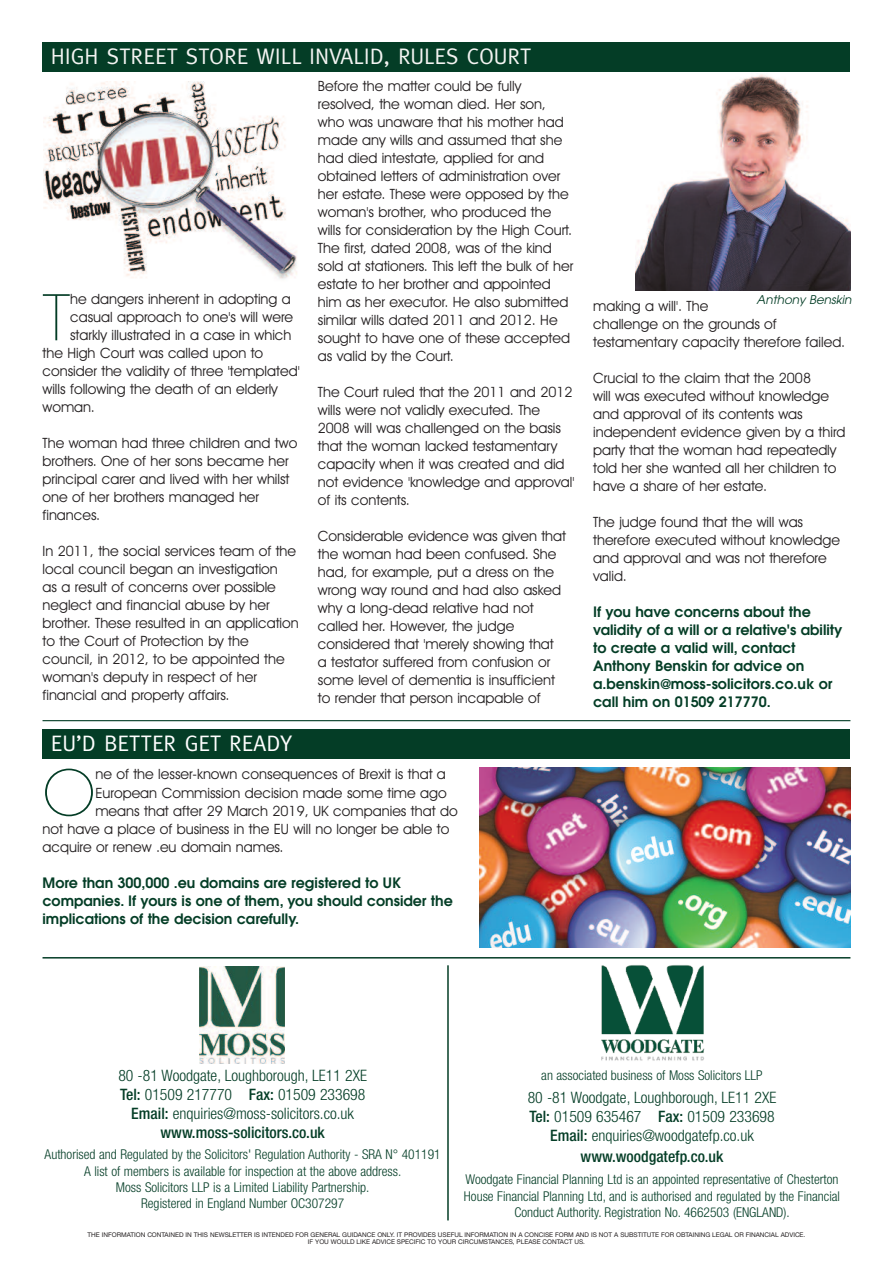
<style>
.page{position:relative;width:893px;height:1263px;background:#fff}
.page>*{position:absolute;margin:0;border:0;box-sizing:border-box;transform-origin:0 0}
.t1{font:200 62.25px "Avant Garde";color:#043d26}
.t2{font:22.5px "Meta Caps";color:#f4f4f2}
.t3{font:22.5px "Meta Caps";color:#fff}
.t4{font:300 condensed 15.75px/18.9px "Helvetica Neue";color:#043d26;text-align:center}
.t5{font:500 condensed 15.75px "Helvetica Neue";color:#043d26}
.t6{font:14.25px/18px "Avant Garde IT Cby BT";color:#231f20}
.t7{font:600 14.25px/18px "Avant Garde";color:#043d26}
.t8{font:300 condensed 13.5px/16.2px "Helvetica Neue";color:#043d26;text-align:center}
.t9{font:italic 12px "Avant Garde";color:#043d26}
.t10{font:6.45px/7.1px "Helvetica Neue";color:#231f20;text-align:center}
.s1{font-weight:500}
</style>
<div class="page">
<hr style="left:43px;top:957px;width:807px;height:1px;background:#043d26">
<hr style="left:43px;top:720px;width:807px;height:1px;background:#043d26">
<svg style="left:199px;top:967px;width:86px;height:97px"></svg>
<img style="left:200px;top:967px;width:84px;height:97px">
<img style="left:601px;top:965px;width:104px;height:96px">
<hr style="left:447px;top:965px;width:2px;height:255px;background:#043d26">
<img style="left:43px;top:82px;width:254px;height:197px">
<div style="left:43px;top:729px;width:807px;height:30px;background:#043d26"></div>
<img style="left:479px;top:767px;width:371px;height:180px">
<img style="left:636px;top:74px;width:215px;height:217px">
<div style="left:43px;top:43px;width:807px;height:29px;background:#043d26"></div>
<h2 class="t2" style="left:51px;top:43px;width:482px">HIGH STREET STORE WILL INVALID, RULES COURT</h2>
<h1 class="t1" style="left:43px;top:294px;width:29px">T</h1>
<p class="t6" style="left:70px;top:291px;width:222px">he dangers inherent in adopting a</p>
<p class="t6" style="left:70px;top:309px;width:225px">casual approach to one's will were</p>
<p class="t6" style="left:70px;top:327px;width:223px">starkly illustrated in a case in which</p>
<p class="t6" style="left:43px;top:345px;width:222px">the High Court was called upon to</p>
<p class="t6" style="left:43px;top:363px;width:259px">consider the validity of three 'templated'</p>
<p class="t6" style="left:43px;top:381px;width:237px">wills following the death of an elderly</p>
<p class="t6" style="left:43px;top:399px;width:54px">woman.</p>
<p class="t6" style="left:43px;top:435px;width:256px">The woman had three children and two brothers. One of her sons became her principal carer and lived with her whilst one of her brothers managed her finances.</p>
<p class="t6" style="left:43px;top:543px;width:258px">In 2011, the social services team of the local council began an investigation<br>as a result of concerns over possible neglect and financial abuse by her brother. These resulted in an application to the Court of Protection by the council, in 2012, to be appointed the woman's deputy in respect of her financial and property affairs.</p>
<h2 class="t3" style="left:51px;top:730px;width:243px">EU’D BETTER GET READY</h2>
<p class="t6" style="left:318px;top:78px;width:257px">Before the matter could be fully resolved, the woman died. Her son, who was unaware that his mother had made any wills and assumed that she had died intestate, applied for and obtained letters of administration over her estate. These were opposed by the woman's brother, who produced the wills for consideration by the High Court.<br>The first, dated 2008, was of the kind sold at stationers. This left the bulk of her estate to her brother and appointed him as her executor. He also submitted similar wills dated 2011 and 2012. He sought to have one of these accepted as valid by the Court.</p>
<p class="t6" style="left:318px;top:384px;width:258px">The Court ruled that the 2011 and 2012 wills were not validly executed. The 2008 will was challenged on the basis that the woman lacked testamentary capacity when it was created and did not evidence 'knowledge and approval' of its contents.</p>
<p class="t6" style="left:318px;top:528px;width:250px">Considerable evidence was given that the woman had been confused. She had, for example, put a dress on the wrong way round and had also asked why a long-dead relative had not called her. However, the judge considered that 'merely showing that a testator suffered from confusion or some level of dementia is insufficient to render that person incapable of</p>
<h1 class="t1" style="left:43px;top:769px;width:55px">O</h1>
<p class="t6" style="left:95px;top:767px;width:352px">ne of the lesser-known consequences of Brexit is that a</p>
<p class="t6" style="left:95px;top:785px;width:353px">European Commission decision made some time ago</p>
<p class="t6" style="left:95px;top:803px;width:364px">means that after 29 March 2019, UK companies that do</p>
<p class="t6" style="left:43px;top:821px;width:408px">not have a place of business in the EU will no longer be able to</p>
<p class="t6" style="left:43px;top:839px;width:243px">acquire or renew .eu domain names.</p>
<p class="t7" style="left:43px;top:874px;width:412px">More than 300,000 .eu domains are registered to UK companies. If yours is one of them, you should consider the implications of the decision carefully.</p>
<p class="t9" style="left:756px;top:295px;width:97px">Anthony Benskin</p>
<p class="t6" style="left:593px;top:299px;width:253px">making a will'. The<br>challenge on the grounds of testamentary capacity therefore failed.</p>
<p class="t6" style="left:593px;top:371px;width:254px">Crucial to the claim that the 2008<br>will was executed without knowledge and approval of its contents was independent evidence given by a third party that the woman had repeatedly told her she wanted all her children to have a share of her estate.</p>
<p class="t6" style="left:593px;top:515px;width:248px">The judge found that the will was therefore executed without knowledge and approval and was not therefore valid.</p>
<p class="t7" style="left:593px;top:604px;width:251px">If you have concerns about the validity of a will or a relative's ability to create a valid will, contact<br>Anthony Benskin for advice on a.benskin@moss-solicitors.co.uk or call him on 01509 217770.</p>
<p class="t4" style="left:118px;top:1067px;width:250px">80 -81 Woodgate, Loughborough, LE11 2XE <span class="s1">Tel:</span> 01509 217770 <span class="s1">Fax:</span> 01509 233698<br><span class="s1">Email:</span> enquiries@moss-solicitors.co.uk <span class="s1">www.moss-solicitors.co.uk</span></p>
<p class="t8" style="left:45px;top:1147px;width:398px">Authorised and Regulated by the Solicitors' Regulation Authority - SRA N° 401191<br>A list of members is available for inspection at the above address.<br>Moss Solicitors LLP is a Limited Liability Partnership.<br>Registered in England Number OC307297</p>
<p class="t10" style="left:88px;top:1231px;width:719px">THE INFORMATION CONTAINED IN THIS NEWSLETTER IS INTENDED FOR GENERAL GUIDANCE ONLY. IT PROVIDES USEFUL INFORMATION IN A CONCISE FORM AND IS NOT A SUBSTITUTE FOR OBTAINING LEGAL OR FINANCIAL ADVICE.<br>IF YOU WOULD LIKE ADVICE SPECIFIC TO YOUR CIRCUMSTANCES, PLEASE CONTACT US.</p>
<p class="t8" style="left:541px;top:1069px;width:223px">an associated business of Moss Solicitors LLP</p>
<p class="t4" style="left:528px;top:1090px;width:250px">80 -81 Woodgate, Loughborough, LE11 2XE<br><span class="s1">Tel:</span> 01509 635467 <span class="s1">Fax:</span> 01509 233698<br><span class="s1">Email:</span> enquiries@woodgatefp.co.uk</p>
<p class="t5" style="left:581px;top:1150px;width:144px">www.woodgatefp.co.uk</p>
<p class="t8" style="left:464px;top:1172px;width:378px">Woodgate Financial Planning Ltd is an appointed representative of Chesterton<br>House Financial Planning Ltd, and is authorised and regulated by the Financial<br>Conduct Authority. Registration No. 4662503 (ENGLAND).</p>
</div>
